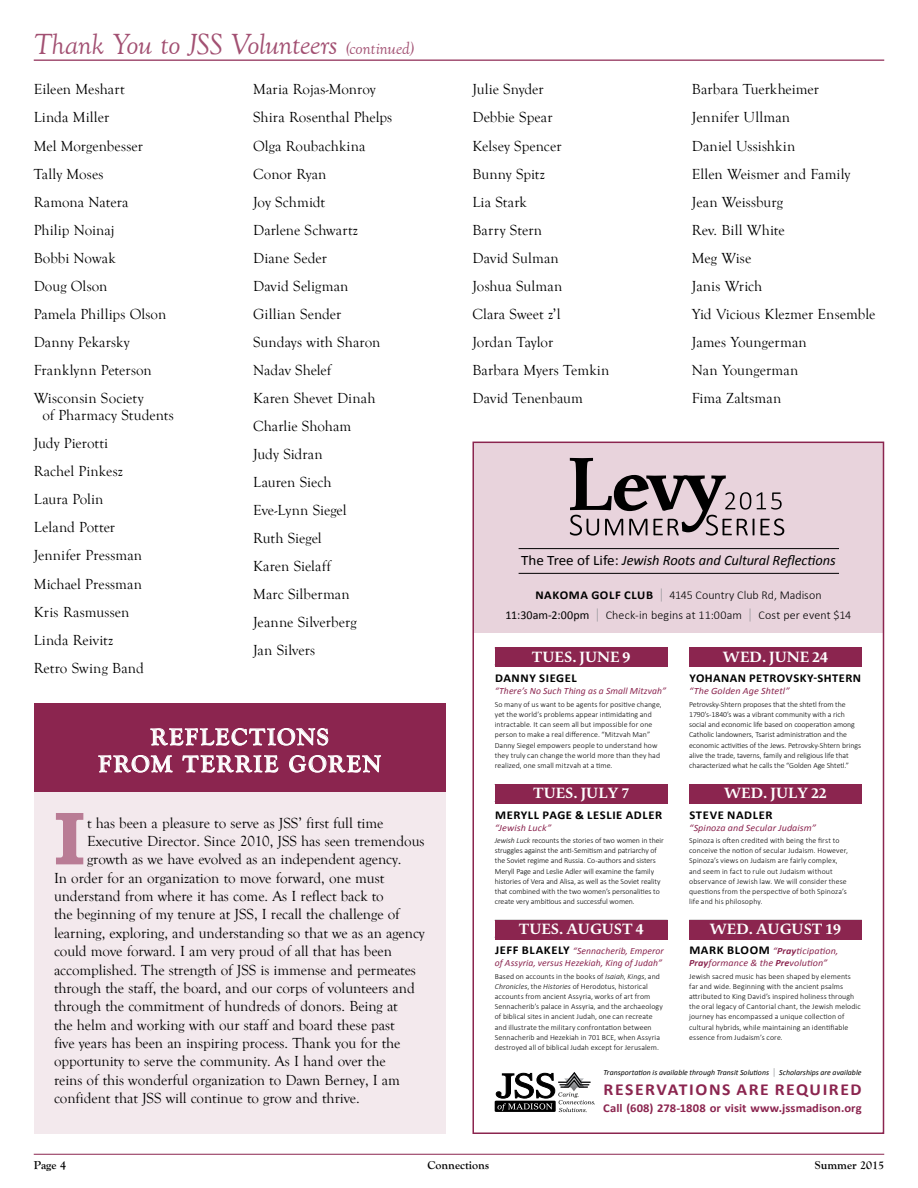
<style>
.page{position:relative;width:918px;height:1188px;background:#fff}
.page>*{position:absolute;margin:0;border:0;box-sizing:border-box;transform-origin:0 0}
.t1{font:700 77.4px "Clarendon";color:#b97c95;scale:.91 1}
.t2{font:italic 30px "Goudy Old Style T";letter-spacing:-.015em;color:#a25072}
.t3{font:700 24px/27px "Goudy Old Style T";letter-spacing:.08em;color:#fff;text-align:center}
.t4{font:700 16.8px "Urdu Typesetting";color:#fff}
.t5{font:700 16.8px "Calibri";letter-spacing:.085em;color:#8b254f;scale:1.05 1}
.t6{font:15px/28px "Goudy Old Style T";letter-spacing:-.005em;color:#000}
.t7{font:italic 14.4px "Calibri";letter-spacing:-.005em;color:#000}
.t8{font:300 12px/19.8px "Calibri";letter-spacing:.01em;color:#000;text-align:center}
.t9{font:700 12px "Calibri";letter-spacing:.045em;color:#000;scale:1.05 1}
.t10{font:700 12px "Calibri";letter-spacing:.005em;color:#8b254f;scale:1.05 1}
.t11{font:700 12px "Goudy Old Style T";color:#000}
.t12{font:700 12px "Calibri";letter-spacing:.045em;color:#000;scale:1.04 1}
.t13{font:italic 9.6px/12px "Calibri";letter-spacing:.01em;color:#8b254f;scale:1.05 1}
.t14{font:italic 9.6px/12px "Calibri";letter-spacing:.01em;color:#8b254f}
.t15{font:300 7.8px/10.2px "Calibri";letter-spacing:.01em;color:#000}
.t16{font:italic 7.8px "Calibri";letter-spacing:.005em;color:#000}
.s1{font-size:18px}
.s2{font-style:normal}
.s3{font-weight:700}
.s4{font-size:15px;color:#939598}
.s5{font-weight:400}
.s6{font-style:italic}
.s7{font-weight:700;font-style:normal;font-size:12px;color:#000}
.s8{font-style:normal;font-size:9.75px;color:#939598}
</style>
<div class="page">
<hr style="left:34px;top:1154px;width:850px;height:1px;background:#8b254f">
<hr style="left:34px;top:59px;width:850px;height:2px;background:#a25072">
<div style="left:495px;top:647px;width:173px;height:20px;background:#8b254f"></div>
<div style="left:495px;top:784px;width:173px;height:20px;background:#8b254f"></div>
<div style="left:495px;top:920px;width:173px;height:20px;background:#8b254f"></div>
<div style="left:689px;top:647px;width:173px;height:20px;background:#8b254f"></div>
<div style="left:689px;top:784px;width:173px;height:20px;background:#8b254f"></div>
<div style="left:689px;top:920px;width:173px;height:20px;background:#8b254f"></div>
<div style="left:473px;top:442px;width:410px;height:191px;background:#e8d3dc"></div>
<hr style="left:519px;top:548px;width:320px;height:1px;background:#000">
<hr style="left:519px;top:573px;width:320px;height:1px;background:#000">
<svg style="left:495px;top:1072px;width:100px;height:40px"></svg>
<svg style="left:570px;top:458px;width:214px;height:78px"></svg>
<div style="left:472px;top:442px;width:412px;height:692px;border:2px solid #8b254f"></div>
<div style="left:34px;top:703px;width:412px;height:90px;background:#8b254f"></div>
<svg style="left:98px;top:728px;width:283px;height:65px"></svg>
<div style="left:34px;top:793px;width:412px;height:341px;background:#f3e9ed"></div>
<h2 class="t2" style="left:34px;top:28px;width:382px">Thank You to JSS Volunteers <span class="s1">(continued)</span></h2>
<p class="t6" style="left:253px;top:76px;width:141px">Maria Rojas-Monroy<br>Shira Rosenthal Phelps<br>Olga Roubachkina<br>Conor Ryan<br>Joy Schmidt<br>Darlene Schwartz<br>Diane Seder<br>David Seligman<br>Gillian Sender<br>Sundays with Sharon<br>Nadav Shelef<br>Karen Shevet Dinah<br>Charlie Shoham<br>Judy Sidran<br>Lauren Siech<br>Eve-Lynn Siegel<br>Ruth Siegel<br>Karen Sielaff<br>Marc Silberman<br>Jeanne Silverberg<br>Jan Silvers</p>
<h3 class="t6" style="left:472px;top:76px;width:138px">Julie Snyder<br>Debbie Spear<br>Kelsey Spencer<br>Bunny Spitz<br>Lia Stark<br>Barry Stern<br>David Sulman<br>Joshua Sulman<br>Clara Sweet z’l<br>Jordan Taylor<br>Barbara Myers Temkin<br>David Tenenbaum</h3>
<h3 class="t6" style="left:34px;top:76px;width:134px">Eileen Meshart<br>Linda Miller<br>Mel Morgenbesser<br>Tally Moses<br>Ramona Natera<br>Philip Noinaj<br>Bobbi Nowak<br>Doug Olson<br>Pamela Phillips Olson<br>Danny Pekarsky<br>Franklynn Peterson<br>Wisconsin Society</h3>
<h3 class="t6" style="left:34px;top:402px;width:142px;text-indent:9px">of Pharmacy Students<br>Judy Pierotti<br>Rachel Pinkesz<br>Laura Polin<br>Leland Potter<br>Jennifer Pressman<br>Michael Pressman<br>Kris Rasmussen<br>Linda Reivitz<br>Retro Swing Band</h3>
<h3 class="t6" style="left:692px;top:76px;width:185px">Barbara Tuerkheimer<br>Jennifer Ullman<br>Daniel Ussishkin<br>Ellen Weismer and Family<br>Jean Weissburg<br>Rev. Bill White<br>Meg Wise<br>Janis Wrich<br>Yid Vicious Klezmer Ensemble<br>James Youngerman<br>Nan Youngerman<br>Fima Zaltsman</h3>
<h3 class="t7" style="left:521px;top:550px;width:316px"><span class="s2">The Tree of Life:</span> Jewish Roots and Cultural Reflections</h3>
<h3 class="t8" style="left:505px;top:585px;width:347px"><span class="s3">NAKOMA GOLF CLUB</span> <span class="s4">|</span> 4145 Country Club Rd, Madison<br><span class="s5">11:30am-2:00pm</span> <span class="s4">|</span> Check-in begins at 11:00am <span class="s4">|</span> Cost per event $14</h3>
<h3 class="t4" style="left:532px;top:646px;width:100px">TUES. JUNE 9</h3>
<h3 class="t4" style="left:723px;top:646px;width:107px">WED. JUNE 24</h3>
<h3 class="t12" style="left:689px;top:671px;width:166px">YOHANAN PETROVSKY-SHTERN</h3>
<p class="t13" style="left:689px;top:685px;width:97px">“The Golden Age Shtetl”</p>
<p class="t15" style="left:689px;top:699px;width:173px">Petrovsky-Shtern proposes that the shtetl from the 1790’s-1840’s was a vibrant community with a rich social and economic life based on cooperation among Catholic landowners, Tsarist administration and the economic activities of the Jews. Petrovsky-Shtern brings alive the trade, taverns, family and religious life that characterized what he calls the “Golden Age Shtetl.”</p>
<h3 class="t9" style="left:495px;top:671px;width:79px">DANNY SIEGEL</h3>
<p class="t14" style="left:495px;top:685px;width:173px">“There’s No Such Thing as a Small Mitzvah”</p>
<p class="t15" style="left:495px;top:699px;width:168px">So many of us want to be agents for positive change, yet the world’s problems appear intimidating and intractable. It can seem all but impossible for one person to make a real difference. “Mitzvah Man” Danny Siegel empowers people to understand how they truly can change the world more than they had realized, one small mitzvah at a time.</p>
<h3 class="t3" style="left:98px;top:724px;width:284px">REFLECTIONS<br>FROM TERRIE GOREN</h3>
<h1 class="t1" style="left:54px;top:792px;width:36px">I</h1>
<h3 class="t6" style="left:87px;top:809px;width:298px">t has been a pleasure to serve as JSS’ first full time</h3>
<h3 class="t6" style="left:87px;top:827px;width:339px">Executive Director. Since 2010, JSS has seen tremendous</h3>
<h3 class="t6" style="left:87px;top:846px;width:316px">growth as we have evolved as an independent agency.</h3>
<h3 class="t6" style="left:54px;top:864px;width:332px">In order for an organization to move forward, one must</h3>
<h3 class="t6" style="left:54px;top:883px;width:331px">understand from where it has come. As I reflect back to</h3>
<h3 class="t6" style="left:54px;top:901px;width:347px">the beginning of my tenure at JSS, I recall the challenge of</h3>
<h3 class="t6" style="left:54px;top:919px;width:372px">learning, exploring, and understanding so that we as an agency</h3>
<h3 class="t6" style="left:54px;top:938px;width:340px">could move forward. I am very proud of all that has been</h3>
<h3 class="t6" style="left:54px;top:956px;width:364px">accomplished. The strength of JSS is immense and permeates</h3>
<h3 class="t6" style="left:54px;top:974px;width:362px">through the staff, the board, and our corps of volunteers and</h3>
<h3 class="t6" style="left:54px;top:993px;width:345px">through the commitment of hundreds of donors. Being at</h3>
<h3 class="t6" style="left:54px;top:1011px;width:342px">the helm and working with our staff and board these past</h3>
<h3 class="t6" style="left:54px;top:1030px;width:348px">five years has been an inspiring process. Thank you for the</h3>
<h3 class="t6" style="left:54px;top:1048px;width:333px">opportunity to serve the community. As I hand over the</h3>
<h3 class="t6" style="left:54px;top:1066px;width:348px">reins of this wonderful organization to Dawn Berney, I am</h3>
<h3 class="t6" style="left:54px;top:1085px;width:307px">confident that JSS will continue to grow and thrive.</h3>
<h3 class="t4" style="left:533px;top:783px;width:98px">TUES. JULY 7</h3>
<h3 class="t9" style="left:495px;top:807px;width:161px">MERYLL PAGE &amp; LESLIE ADLER</h3>
<p class="t13" style="left:495px;top:821px;width:55px">“Jewish Luck”</p>
<p class="t15" style="left:495px;top:835px;width:171px"><span class="s6">Jewish Luck</span> recounts the stories of two women in their struggles against the anti-Semitism and patriarchy of the Soviet regime and Russia. Co-authors and sisters Meryll Page and Leslie Adler will examine the family histories of Vera and Alisa, as well as the Soviet reality that combined with the two women’s personalities to create very ambitious and successful women.</p>
<h3 class="t4" style="left:519px;top:918px;width:126px">TUES. AUGUST 4</h3>
<p class="t14" style="left:495px;top:945px;width:171px"><span class="s7">JEFF BLAKELY</span> “Sennacherib, Emperor of Assyria, versus Hezekiah, King of Judah”</p>
<p class="t15" style="left:495px;top:971px;width:170px">Based on accounts in the books of <span class="s6">Isaiah</span>, <span class="s6">Kings</span>, and <span class="s6">Chronicles</span>, the <span class="s6">Histories</span> of Herodotus, historical accounts from ancient Assyria, works of art from Sennacherib’s palace in Assyria, and the archaeology of biblical sites in ancient Judah, one can recreate and illustrate the military confrontation between Sennacherib and Hezekiah in 701 BCE, when Assyria destroyed all of biblical Judah except for Jerusalem.</p>
<h3 class="t4" style="left:724px;top:783px;width:104px">WED. JULY 22</h3>
<h3 class="t9" style="left:689px;top:807px;width:81px">STEVE NADLER</h3>
<p class="t13" style="left:689px;top:821px;width:122px">“Spinoza and Secular Judaism”</p>
<p class="t15" style="left:689px;top:835px;width:160px">Spinoza is often credited with being the first to conceive the notion of secular Judaism. However, Spinoza’s views on Judaism are fairly complex, and seem in fact to rule out Judaism without observance of Jewish law. We will consider these questions from the perspective of both Spinoza’s life and his philosophy.</p>
<h3 class="t4" style="left:710px;top:918px;width:133px">WED. AUGUST 19</h3>
<p class="t13" style="left:689px;top:945px;width:144px"><span class="s7">MARK BLOOM</span> “<span class="s3">Pray</span>ticipation,<br><span class="s3">Pray</span>formance &amp; the <span class="s3">Pre</span>volution”</p>
<p class="t15" style="left:689px;top:971px;width:173px">Jewish sacred music has been shaped by elements far and wide. Beginning with the ancient psalms attributed to King David’s inspired holiness through the oral legacy of Cantorial chant, the Jewish melodic journey has encompassed a unique collection of cultural hybrids, while maintaining an identifiable essence from Judaism’s core.</p>
<p class="t16" style="left:604px;top:1067px;width:260px">Transportation is available through Transit Solutions <span class="s8">|</span> Scholarships are available</p>
<h3 class="t5" style="left:604px;top:1079px;width:247px">RESERVATIONS ARE REQUIRED</h3>
<h3 class="t10" style="left:603px;top:1100px;width:248px">Call (608) 278-1808 or visit www.jssmadison.org</h3>
<h3 class="t11" style="left:34px;top:1158px;width:34px">Page 4</h3>
<h3 class="t11" style="left:427px;top:1158px;width:63px">Connections</h3>
<h3 class="t11" style="left:815px;top:1158px;width:71px">Summer 2015</h3>
</div>
